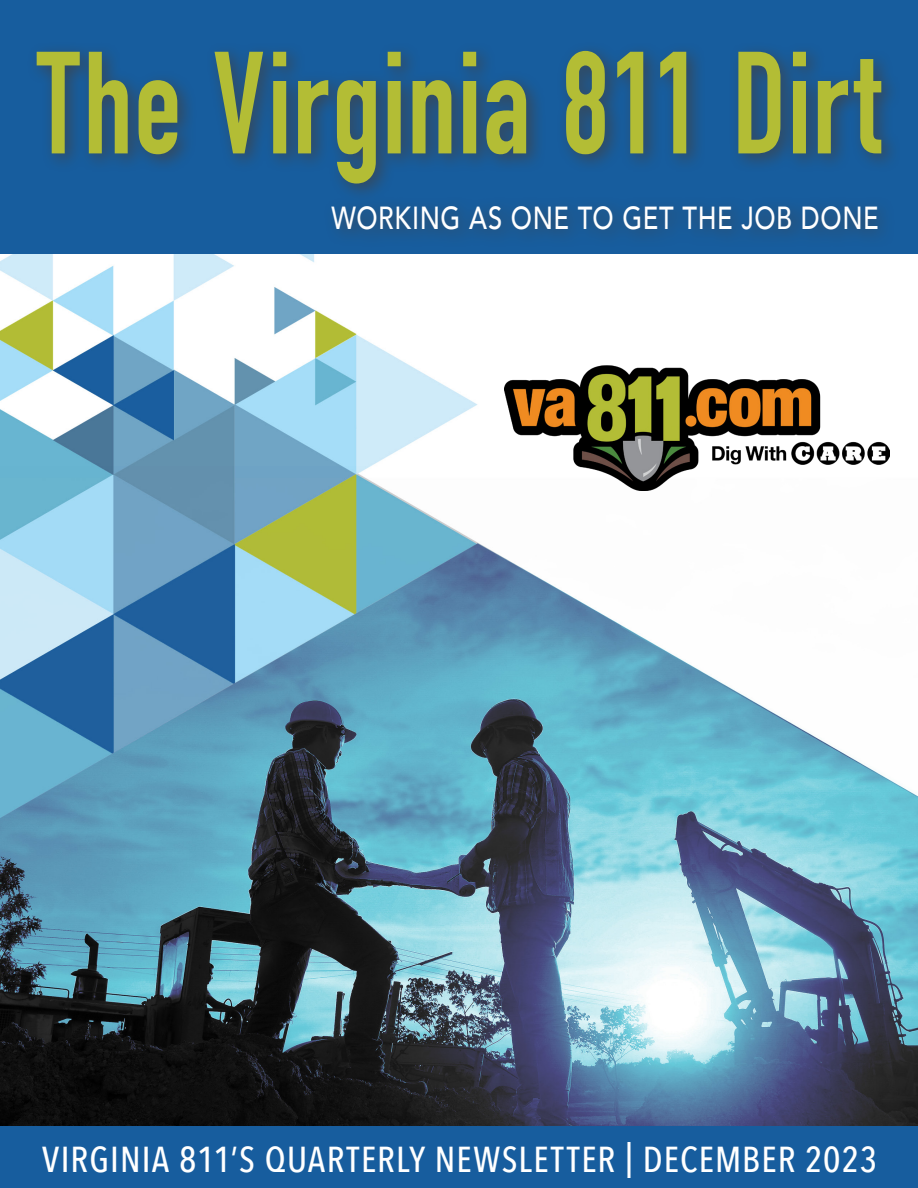
<style>
.page{position:relative;width:918px;height:1188px;background:#fff}
.page>*{position:absolute;margin:0;border:0;box-sizing:border-box;transform-origin:0 0}
.t1{font:700 142.8px "DIN Condensed";letter-spacing:.01em;color:#b3bd35;scale:.89 1}
.t2{font:500 36px "Avenir Next Condensed";letter-spacing:.03em;color:#fff}
.t3{font:500 31.8px "Avenir";letter-spacing:.025em;color:#fff;scale:.8 1}
</style>
<div class="page">
<img style="left:1px;top:254px;width:917px;height:873px">
<div style="left:0;top:0;width:918px;height:254px;background:#175d9e"></div>
<div style="left:27px;top:41px;width:874px;height:207px;background:#414142;opacity:.75"></div>
<div style="left:0;top:1127px;width:918px;height:61px;background:#175d9e"></div>
<img style="left:505px;top:354px;width:384px;height:136px">
<p class="t1" style="left:37px;top:7px;width:950px">The Virginia 811 Dirt</p>
<p class="t3" style="left:331px;top:190px;width:686px">WORKING AS ONE TO GET THE JOB DONE</p>
<p class="t2" style="left:42px;top:1138px;width:837px">VIRGINIA 811’S QUARTERLY NEWSLETTER | DECEMBER 2023</p>
</div>
